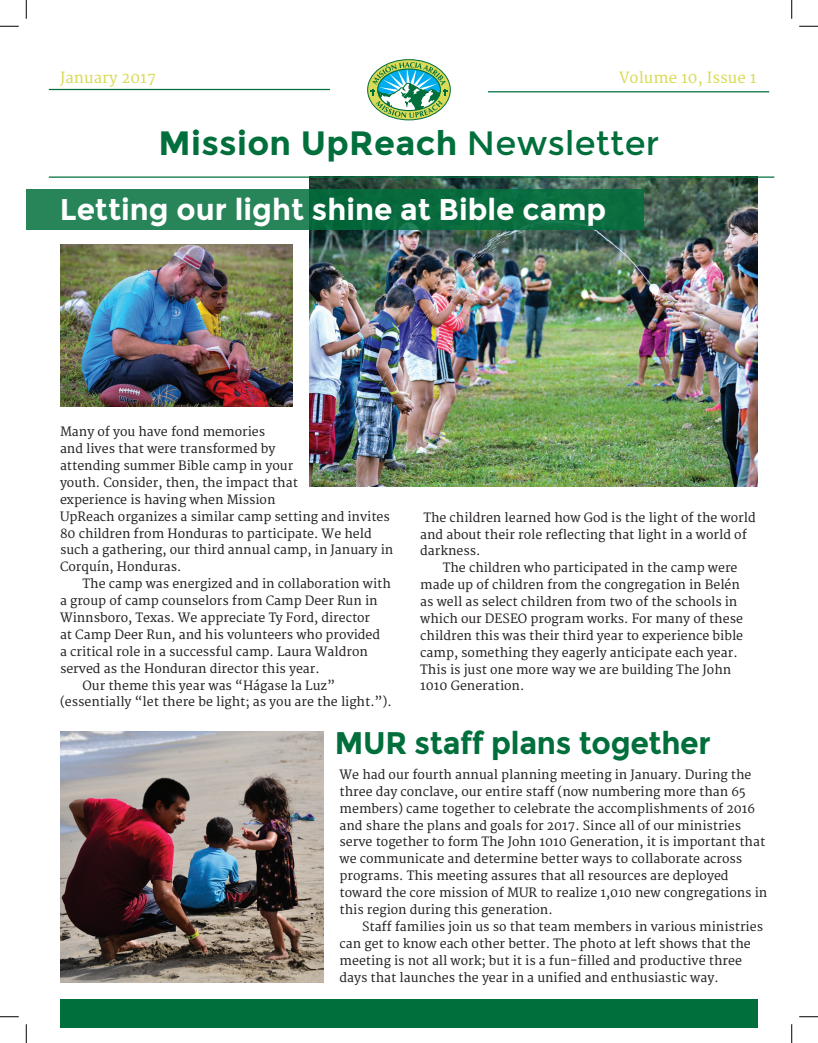
<style>
.page{position:relative;width:818px;height:1043px;background:#fff}
.page>*{position:absolute;margin:0;border:0;box-sizing:border-box;transform-origin:0 0}
.t1{font:700 33.75px "Montserrat";letter-spacing:.01em;color:#006f3c}
.t2{font:700 31.25px "Montserrat";letter-spacing:-.01em;color:#006f3c;scale:.96 1}
.t3{font:700 30px "Montserrat";color:#fff}
.t4{font:15px "Merriweather";letter-spacing:.005em;color:#d9da55}
.t5{font:12.5px/16.9px "Merriweather";color:#231f20}
.s1{font-weight:400}
</style>
<div class="page">
<img style="left:309px;top:178px;width:449px;height:309px">
<svg style="left:367px;top:60px;width:83px;height:60px"></svg>
<div style="left:367px;top:59px;width:84px;height:61px;border:1px solid #006f3c;border-radius:50%"></div>
<svg style="left:371px;top:62px;width:76px;height:56px"></svg>
<hr style="left:49px;top:89px;width:281px;height:1px;background:#006f3c">
<hr style="left:488px;top:91px;width:281px;height:1px;background:#006f3c">
<hr style="left:49px;top:176px;width:725px;height:2px;background:#006f3c">
<div style="left:60px;top:999px;width:698px;height:29px;background:#006f3c"></div>
<svg style="left:26px;top:189px;width:618px;height:41px;background:#16774a"></svg>
<img style="left:60px;top:731px;width:263px;height:251px">
<img style="left:60px;top:245px;width:233px;height:161px">
<svg style="left:0;top:25px;width:19px;height:2px"></svg>
<svg style="left:799px;top:25px;width:19px;height:2px"></svg>
<svg style="left:0;top:1016px;width:19px;height:1px"></svg>
<svg style="left:799px;top:1016px;width:19px;height:1px"></svg>
<svg style="left:25px;top:0;width:2px;height:19px"></svg>
<svg style="left:25px;top:1024px;width:2px;height:18px"></svg>
<svg style="left:791px;top:0;width:1px;height:19px"></svg>
<svg style="left:791px;top:1024px;width:1px;height:18px"></svg>
<p class="t4" style="left:60px;top:69px;width:98px">January 2017</p>
<p class="t4" style="left:619px;top:69px;width:139px">Volume 10, Issue 1</p>
<h1 class="t1" style="left:159px;top:123px;width:502px">Mission UpReach <span class="s1">Newsletter</span></h1>
<h3 class="t3" style="left:60px;top:192px;width:548px">Letting our light shine at Bible camp</h3>
<p class="t5" style="left:60px;top:424px;width:335px">Many of you have fond memories<br>and lives that were transformed by<br>attending summer Bible camp in your<br>youth. Consider, then, the impact that<br>experience is having when Mission<br>UpReach organizes a similar camp setting and invites 80 children from Honduras to participate. We held such a gathering, our third annual camp, in January in Corquín, Honduras.</p>
<p class="t5" style="left:82px;top:576px;width:310px">The camp was energized and in collaboration with</p>
<p class="t5" style="left:60px;top:592px;width:319px">a group of camp counselors from Camp Deer Run in</p>
<p class="t5" style="left:60px;top:609px;width:312px">Winnsboro, Texas. We appreciate Ty Ford, director</p>
<p class="t5" style="left:60px;top:626px;width:322px">at Camp Deer Run, and his volunteers who provided</p>
<p class="t5" style="left:60px;top:643px;width:309px">a critical role in a successful camp. Laura Waldron</p>
<p class="t5" style="left:60px;top:660px;width:261px">served as the Honduran director this year.</p>
<p class="t5" style="left:82px;top:677px;width:254px">Our theme this year was “Hágase la Luz”</p>
<p class="t5" style="left:60px;top:694px;width:333px">(essentially “let there be light; as you are the light.”).</p>
<p class="t5" style="left:420px;top:509px;width:337px">The children learned how God is the light of the world and about their role reflecting that light in a world of darkness.</p>
<p class="t5" style="left:420px;top:560px;width:324px;text-indent:22px">The children who participated in the camp were made up of children from the congregation in Belén as well as select children from two of the schools in which our DESEO program works. For many of these children this was their third year to experience bible camp, something they eagerly anticipate each year.<br>This is just one more way we are building The John 1010 Generation.</p>
<h2 class="t2" style="left:335px;top:724px;width:393px">MUR staff plans together</h2>
<p class="t5" style="left:339px;top:766px;width:429px">We had our fourth annual planning meeting in January. During the three day conclave, our entire staff (now numbering more than 65 members) came together to celebrate the accomplishments of 2016 and share the plans and goals for 2017. Since all of our ministries serve together to form The John 1010 Generation, it is important that we communicate and determine better ways to collaborate across programs. This meeting assures that all resources are deployed toward the core mission of MUR to realize 1,010 new congregations in this region during this generation.</p>
<p class="t5" style="left:339px;top:918px;width:425px;text-indent:22px">Staff families join us so that team members in various ministries can get to know each other better. The photo at left shows that the meeting is not all work; but it is a fun-filled and productive three days that launches the year in a unified and enthusiastic way.</p>
</div>
